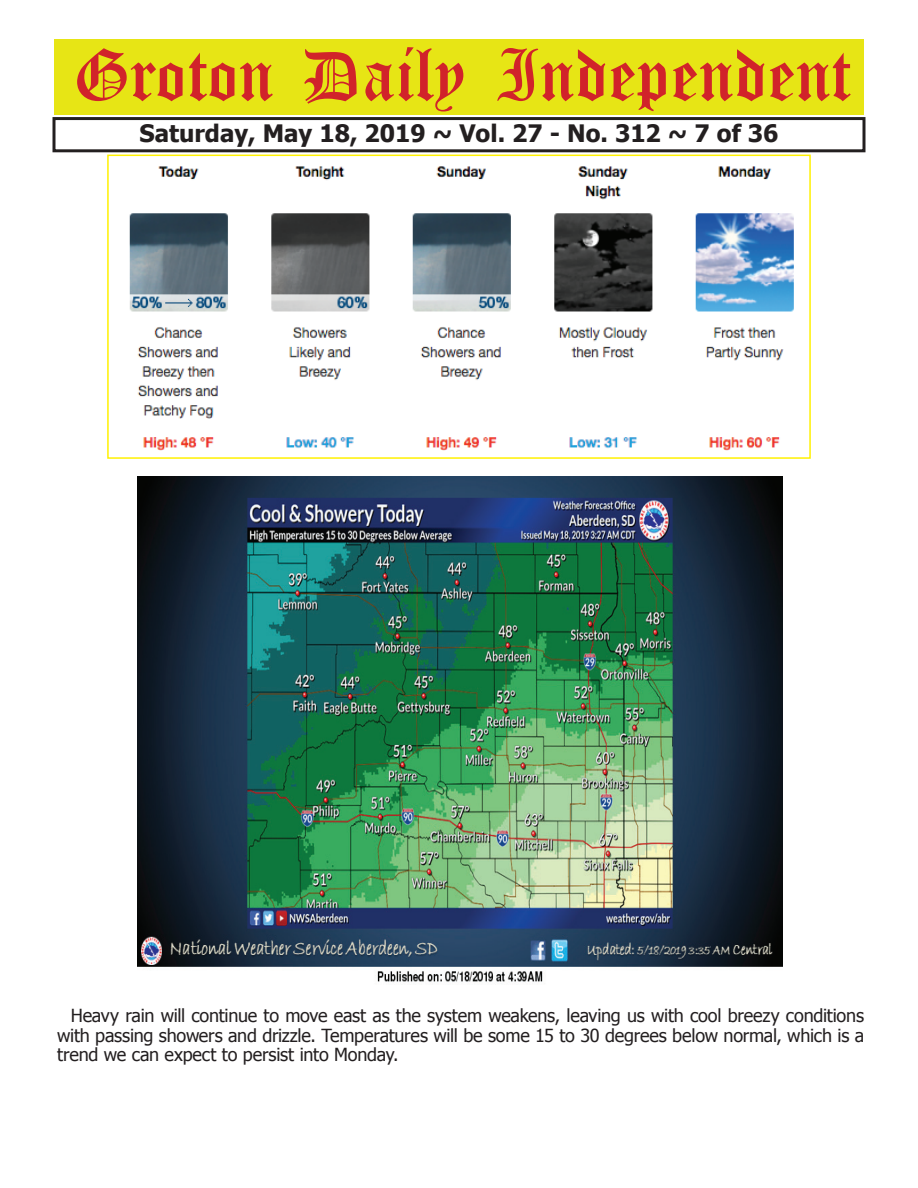
<style>
.page{position:relative;width:918px;height:1188px;background:#fff}
.page>*{position:absolute;margin:0;border:0;box-sizing:border-box;transform-origin:0 0}
.t1{font:54px "Old English Five";color:#d1232a}
.t2{font:700 24px "Tahoma";color:#231f20}
.t3{font:18px/19.5px "Tahoma";letter-spacing:-.01em;color:#231f20;text-align:justify}
</style>
<div class="page">
<div style="left:52px;top:117px;width:814px;height:35px;border:3px solid #231f20"></div>
<div style="left:54px;top:40px;width:810px;height:75px;background:#e7e515"></div>
<img style="left:138px;top:476px;width:645px;height:506px">
<img style="left:129px;top:166px;width:665px;height:285px">
<div style="left:107px;top:155px;width:704px;height:304px;border:2px solid #fff101"></div>
<h1 class="t1" style="left:73px;top:50px;width:779px">Groton Daily Independent</h1>
<h2 class="t2" style="left:140px;top:116px;width:640px">Saturday, May 18, 2019 ~ Vol. 27 - No. 312 ~ 7 of 36</h2>
<p class="t3" style="left:57px;top:1005px;width:808px;text-indent:14px">Heavy rain will continue to move east as the system weakens, leaving us with cool breezy conditions with passing showers and drizzle. Temperatures will be some 15 to 30 degrees below normal, which is a trend we can expect to persist into Monday.</p>
</div>
